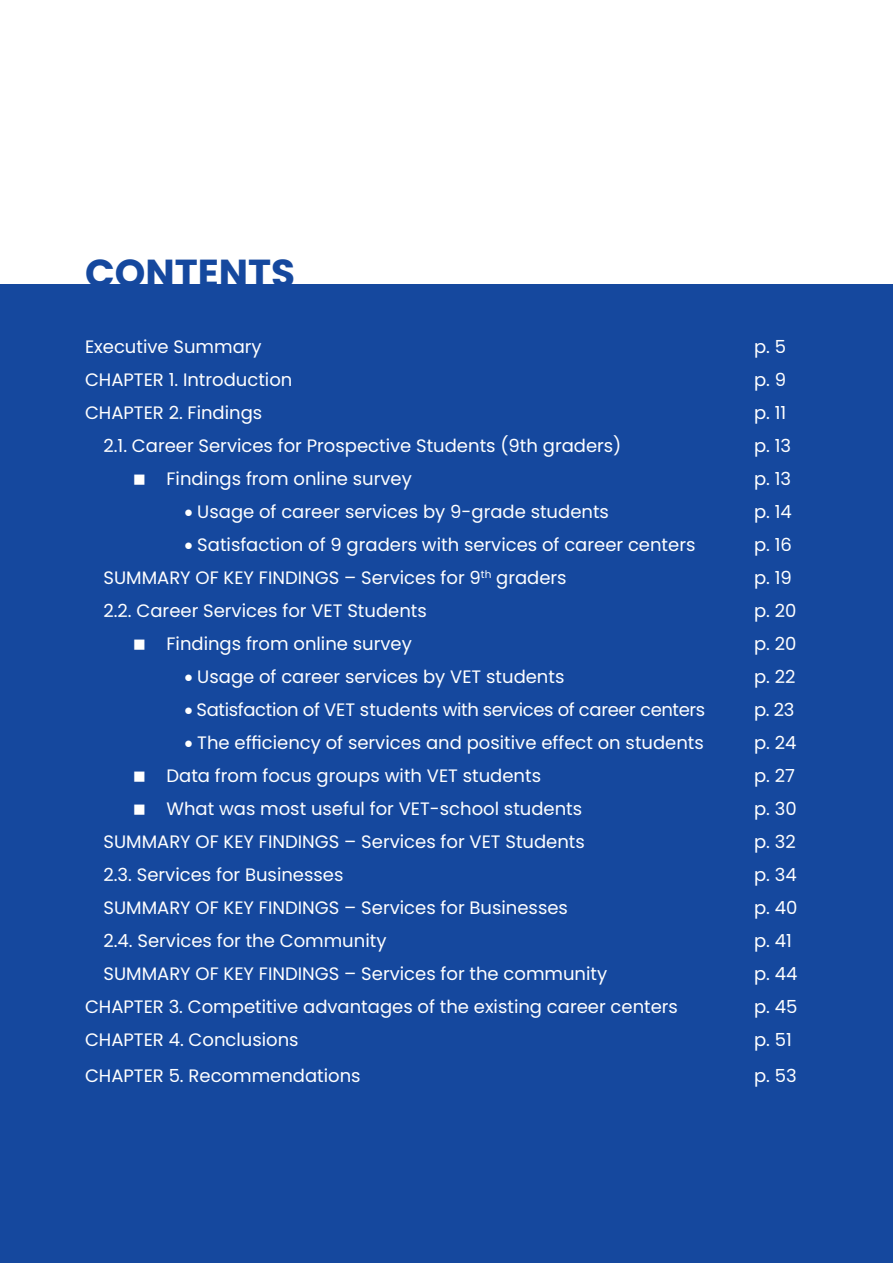
<style>
.page{position:relative;width:893px;height:1263px;background:#fff}
.page>*{position:absolute;margin:0;border:0;box-sizing:border-box;transform-origin:0 0}
.t1{font:700 39px "Poppins";color:#15489e}
.t2{font:18px "Poppins";color:#fff}
.t3{font:18px "Poppins";letter-spacing:-.02em;color:#fff}
</style>
<div class="page">
<div style="left:0;top:285px;width:893px;height:978px;background:#15489e"></div>
<h1 class="t1" style="left:85px;top:251px;width:212px">CONTENTS</h1>
<p class="t2" style="left:85px;top:336px;width:178px">Executive Summary</p>
<p class="t2" style="left:754px;top:336px;width:34px">p. 5</p>
<p class="t2" style="left:85px;top:369px;width:209px">CHAPTER 1. Introduction</p>
<p class="t2" style="left:754px;top:369px;width:34px">p. 9</p>
<p class="t2" style="left:85px;top:402px;width:179px">CHAPTER 2. Findings</p>
<p class="t2" style="left:754px;top:402px;width:34px">p. 11</p>
<p class="t2" style="left:103px;top:435px;width:519px">2.1. Career Services for Prospective Students (9th graders)</p>
<p class="t2" style="left:754px;top:435px;width:39px">p. 13</p>
<p class="t2" style="left:166px;top:468px;width:247px">Findings from online survey</p>
<p class="t2" style="left:754px;top:468px;width:39px">p. 13</p>
<p class="t2" style="left:184px;top:501px;width:426px">• Usage of career services by 9-grade students</p>
<p class="t2" style="left:754px;top:501px;width:39px">p. 14</p>
<p class="t2" style="left:184px;top:534px;width:512px">• Satisfaction of 9 graders with services of career centers</p>
<p class="t2" style="left:754px;top:534px;width:39px">p. 16</p>
<p class="t2" style="left:103px;top:567px;width:465px">SUMMARY OF KEY FINDINGS – Services for 9<sup>th</sup> graders</p>
<p class="t2" style="left:754px;top:567px;width:39px">p. 19</p>
<p class="t2" style="left:103px;top:600px;width:325px">2.2. Career Services for VET Students</p>
<p class="t2" style="left:754px;top:600px;width:44px">p. 20</p>
<p class="t2" style="left:166px;top:633px;width:247px">Findings from online survey</p>
<p class="t2" style="left:754px;top:633px;width:44px">p. 20</p>
<p class="t2" style="left:184px;top:666px;width:381px">• Usage of career services by VET students</p>
<p class="t2" style="left:754px;top:666px;width:43px">p. 22</p>
<p class="t3" style="left:184px;top:699px;width:522px">• Satisfaction of VET students with services of career centers</p>
<p class="t2" style="left:754px;top:699px;width:42px">p. 23</p>
<p class="t2" style="left:184px;top:732px;width:521px">• The efficiency of services and positive effect on students</p>
<p class="t2" style="left:754px;top:732px;width:44px">p. 24</p>
<p class="t2" style="left:166px;top:765px;width:376px">Data from focus groups with VET students</p>
<p class="t2" style="left:754px;top:765px;width:42px">p. 27</p>
<p class="t2" style="left:166px;top:798px;width:417px">What was most useful for VET-school students</p>
<p class="t2" style="left:754px;top:798px;width:44px">p. 30</p>
<p class="t2" style="left:103px;top:831px;width:483px">SUMMARY OF KEY FINDINGS – Services for VET Students</p>
<p class="t2" style="left:754px;top:831px;width:43px">p. 32</p>
<p class="t2" style="left:103px;top:864px;width:241px">2.3. Services for Businesses</p>
<p class="t2" style="left:754px;top:864px;width:44px">p. 34</p>
<p class="t2" style="left:103px;top:897px;width:466px">SUMMARY OF KEY FINDINGS – Services for Businesses</p>
<p class="t2" style="left:754px;top:897px;width:45px">p. 40</p>
<p class="t2" style="left:103px;top:930px;width:284px">2.4. Services for the Community</p>
<p class="t2" style="left:754px;top:930px;width:39px">p. 41</p>
<p class="t2" style="left:103px;top:963px;width:505px">SUMMARY OF KEY FINDINGS – Services for the community</p>
<p class="t2" style="left:754px;top:963px;width:45px">p. 44</p>
<p class="t2" style="left:85px;top:996px;width:594px">CHAPTER 3. Competitive advantages of the existing career centers</p>
<p class="t2" style="left:754px;top:996px;width:45px">p. 45</p>
<p class="t2" style="left:85px;top:1029px;width:215px">CHAPTER 4. Conclusions</p>
<p class="t2" style="left:754px;top:1029px;width:39px">p. 51</p>
<p class="t2" style="left:85px;top:1065px;width:277px">CHAPTER 5. Recommendations</p>
<p class="t2" style="left:754px;top:1065px;width:44px">p. 53</p>
</div>
